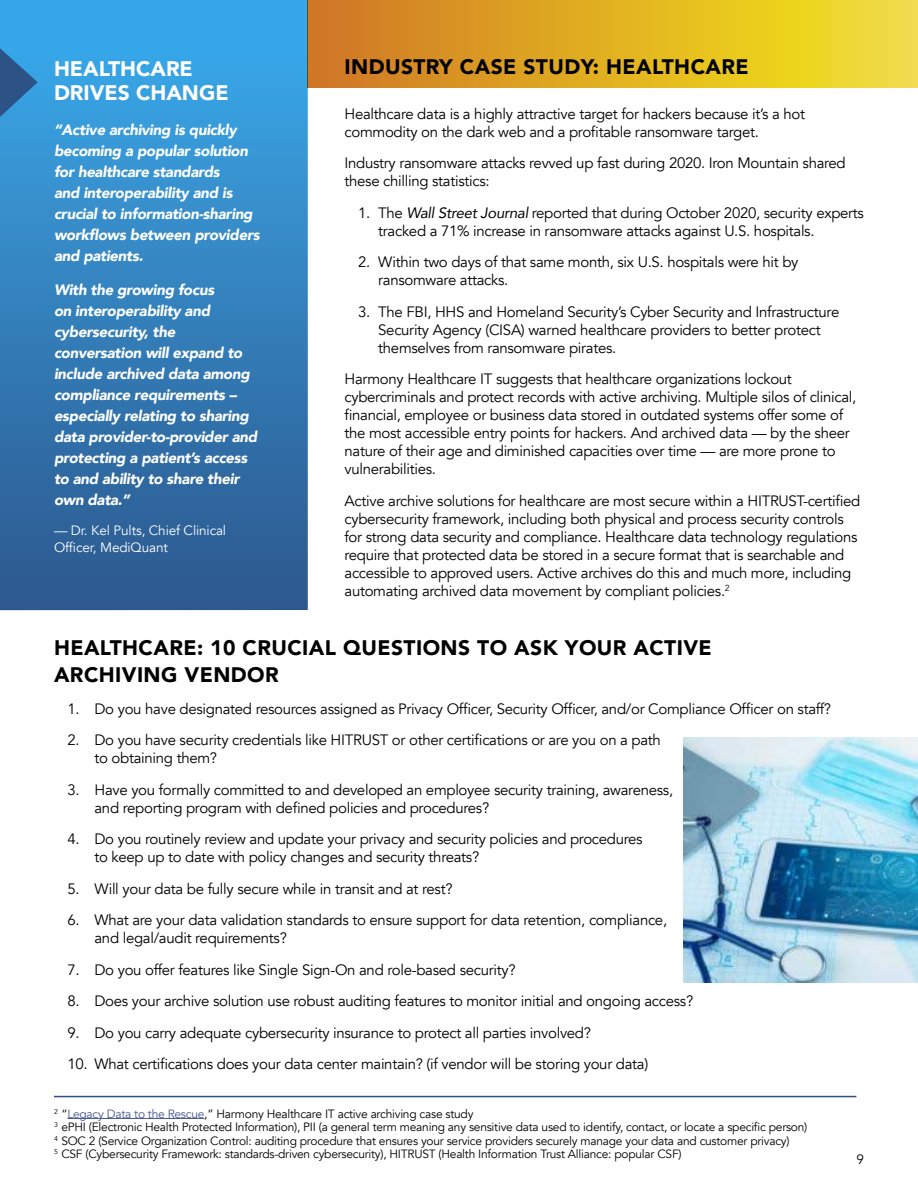
<style>
.page{position:relative;width:918px;height:1188px;background:#fff}
.page>*{position:absolute;margin:0;border:0;box-sizing:border-box;transform-origin:0 0}
.t1{font:900 21px/27px "Avenir";letter-spacing:.02em;color:#000}
.t2{font:900 21px/24px "Avenir";color:#fff}
.t3{font:15px/18px "Avenir";letter-spacing:-.02em;color:#000}
.t4{font:italic 900 15px/21px "Avenir";letter-spacing:-.02em;color:#fff}
.t5{font:13.5px/16.5px "Avenir";letter-spacing:-.01em;color:#fff}
.t6{font:13.5px "Avenir";color:#000}
.t7{font:12px/13.5px "Avenir";letter-spacing:-.02em;color:#000}
.s1{font-style:italic}
.s2{color:#465792}
</style>
<div class="page">
<svg style="left:308px;top:0;width:610px;height:87px;background:#e1af25"></svg>
<svg style="left:0;top:0;width:308px;height:610px;background:#3381bc"></svg>
<svg style="left:0;top:36px;width:38px;height:93px;background:#3284c0"></svg>
<hr style="left:54px;top:1096px;width:802px;height:1px;background:#2c5286">
<hr style="left:67px;top:1118px;width:137px;height:1px;background:#465792">
<img style="left:684px;top:738px;width:234px;height:245px">
<h1 class="t2" style="left:54px;top:56px;width:176px">HEALTHCARE<br>DRIVES CHANGE</h1>
<p class="t4" style="left:54px;top:119px;width:207px">“Active archiving is quickly becoming a popular solution for healthcare standards<br>and interoperability and is crucial to information-sharing workflows between providers and patients.</p>
<p class="t4" style="left:54px;top:279px;width:205px">With the growing focus<br>on interoperability and cybersecurity, the conversation will expand to include archived data among compliance requirements – especially relating to sharing data provider-to-provider and protecting a patient’s access to and ability to share their own data.”</p>
<p class="t5" style="left:54px;top:522px;width:174px">— Dr. Kel Pults, Chief Clinical<br>Officer, MediQuant</p>
<h1 class="t1" style="left:345px;top:52px;width:406px">INDUSTRY CASE STUDY: HEALTHCARE</h1>
<p class="t3" style="left:345px;top:105px;width:462px">Healthcare data is a highly attractive target for hackers because it’s a hot commodity on the dark web and a profitable ransomware target.</p>
<p class="t3" style="left:345px;top:154px;width:503px">Industry ransomware attacks revved up fast during 2020. Iron Mountain shared these chilling statistics:</p>
<p class="t3" style="left:378px;top:204px;width:487px;text-indent:-20px">1. The <span class="s1">Wall Street Journal</span> reported that during October 2020, security experts tracked a 71% increase in ransomware attacks against U.S. hospitals.</p>
<p class="t3" style="left:378px;top:253px;width:422px;text-indent:-20px">2. Within two days of that same month, six U.S. hospitals were hit by ransomware attacks.</p>
<p class="t3" style="left:378px;top:303px;width:463px;text-indent:-20px">3. The FBI, HHS and Homeland Security’s Cyber Security and Infrastructure<br>Security Agency (CISA) warned healthcare providers to better protect themselves from ransomware pirates.</p>
<p class="t3" style="left:345px;top:370px;width:513px">Harmony Healthcare IT suggests that healthcare organizations lockout cybercriminals and protect records with active archiving. Multiple silos of clinical, financial, employee or business data stored in outdated systems offer some of the most accessible entry points for hackers. And archived data — by the sheer nature of their age and diminished capacities over time — are more prone to vulnerabilities.</p>
<p class="t3" style="left:345px;top:492px;width:517px">Active archive solutions for healthcare are most secure within a HITRUST-certified cybersecurity framework, including both physical and process security controls for strong data security and compliance. Healthcare data technology regulations require that protected data be stored in a secure format that is searchable and accessible to approved users. Active archives do this and much more, including automating archived data movement by compliant policies.<sup>2</sup></p>
<h1 class="t1" style="left:54px;top:634px;width:659px">HEALTHCARE: 10 CRUCIAL QUESTIONS TO ASK YOUR ACTIVE<br>ARCHIVING VENDOR</h1>
<p class="t3" style="left:68px;top:700px;width:765px">1. Do you have designated resources assigned as Privacy Officer, Security Officer, and/or Compliance Officer on staff?</p>
<p class="t3" style="left:94px;top:731px;width:568px;text-indent:-27px">2. Do you have security credentials like HITRUST or other certifications or are you on a path to obtaining them?</p>
<p class="t3" style="left:94px;top:781px;width:580px;text-indent:-27px">3. Have you formally committed to and developed an employee security training, awareness, and reporting program with defined policies and procedures?</p>
<p class="t3" style="left:94px;top:830px;width:550px;text-indent:-27px">4. Do you routinely review and update your privacy and security policies and procedures to keep up to date with policy changes and security threats?</p>
<p class="t3" style="left:67px;top:880px;width:387px">5. Will your data be fully secure while in transit and at rest?</p>
<p class="t3" style="left:94px;top:911px;width:574px;text-indent:-27px">6. What are your data validation standards to ensure support for data retention, compliance, and legal/audit requirements?</p>
<p class="t3" style="left:67px;top:961px;width:450px">7. Do you offer features like Single Sign-On and role-based security?</p>
<p class="t3" style="left:67px;top:992px;width:627px">8. Does your archive solution use robust auditing features to monitor initial and ongoing access?</p>
<p class="t3" style="left:67px;top:1024px;width:525px">9. Do you carry adequate cybersecurity insurance to protect all parties involved?</p>
<p class="t3" style="left:67px;top:1055px;width:582px">10. What certifications does your data center maintain? (if vendor will be storing your data)</p>
<p class="t7" style="left:54px;top:1107px;width:755px"><sup>2</sup> “<span class="s2">Legacy Data to the Rescue</span>,” Harmony Healthcare IT active archiving case study<br><sup>3</sup> ePHI (Electronic Health Protected Information), PII (a general term meaning any sensitive data used to identify, contact, or locate a specific person)<br><sup>4</sup> SOC 2 (Service Organization Control: auditing procedure that ensures your service providers securely manage your data and customer privacy)<br><sup>5</sup> CSF (Cybersecurity Framework: standards-driven cybersecurity), HITRUST (Health Information Trust Alliance: popular CSF)</p>
<p class="t6" style="left:856px;top:1151px;width:9px">9</p>
</div>
